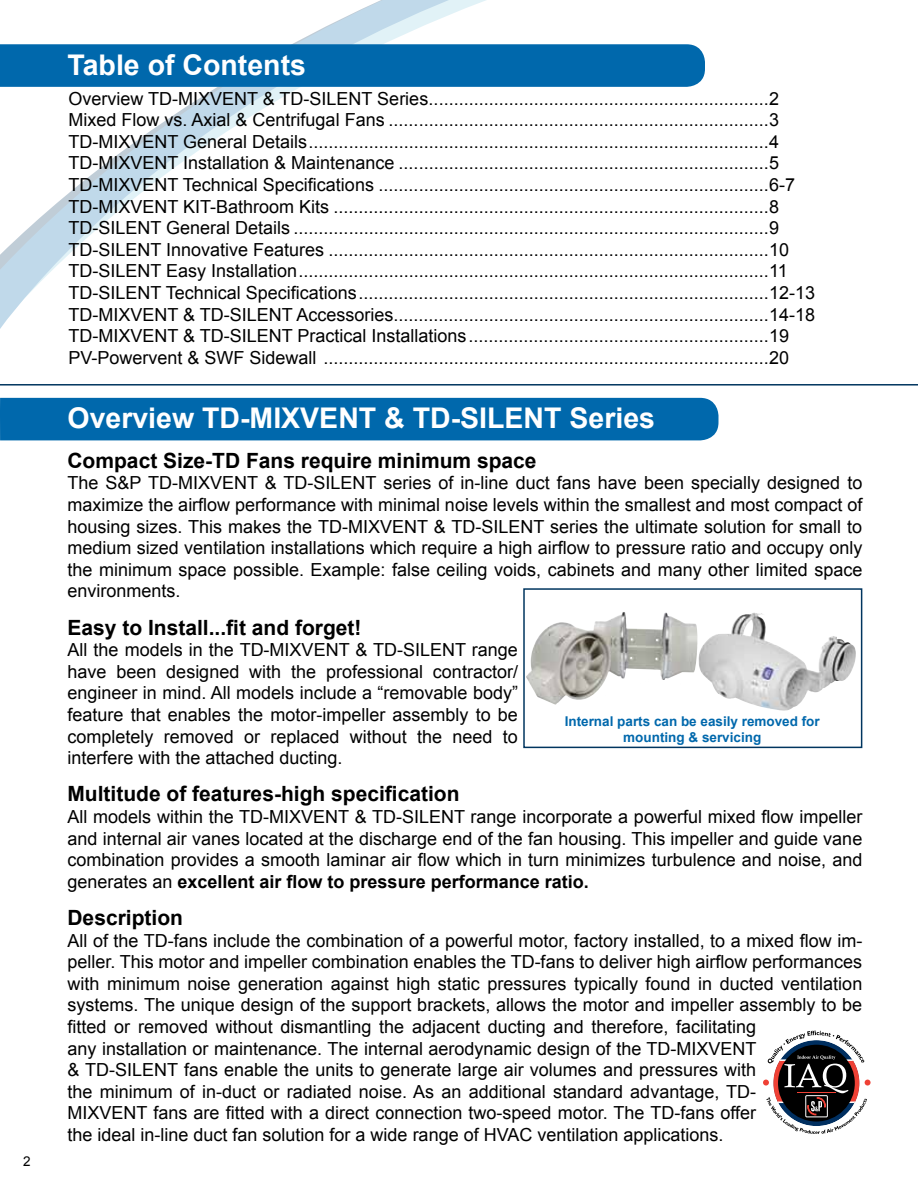
<style>
.page{position:relative;width:918px;height:1188px;background:#fff}
.page>*{position:absolute;margin:0;border:0;box-sizing:border-box;transform-origin:0 0}
.t1{font:700 28.5px "Arial";color:#fff}
.t2{font:700 21px "Arial";color:#000}
.t3{font:18px/21.6px "Arial";color:#000;text-align:justify}
.t4{font:700 13.5px/16.2px "Arial";color:#0068ac;text-align:center}
.t5{font:13.5px "Arial";color:#000}
.s1{font-weight:700}
</style>
<div class="page">
<svg style="left:0;top:0;width:486px;height:329px"></svg>
<svg style="left:763px;top:1031px;width:108px;height:103px"></svg>
<div style="left:806px;top:1096px;width:21px;height:21px;border:1px solid #fff"></div>
<hr style="left:0;top:384px;width:918px;height:2px;background:#00355f">
<div style="left:0;top:44px;width:705px;height:43px;background:#0068ac"></div>
<div style="left:0;top:398px;width:718px;height:42px;background:#0068ac"></div>
<img style="left:733px;top:613px;width:21px;height:11px">
<img style="left:526px;top:612px;width:172px;height:93px">
<div style="left:523px;top:588px;width:339px;height:160px;border:2px solid #00355f"></div>
<p class="t5" style="left:23px;top:1152px;width:9px">2</p>
<h1 class="t1" style="left:68px;top:46px;width:240px">Table of Contents</h1>
<p class="t3" style="left:69px;top:88px;width:748px;text-align:left">Overview TD-MIXVENT &amp; TD-SILENT Series....................................................................2<br>Mixed Flow vs. Axial &amp; Centrifugal Fans ............................................................................3<br>TD-MIXVENT General Details............................................................................................4<br>TD-MIXVENT Installation &amp; Maintenance ..........................................................................5<br>TD-MIXVENT Technical Specifications ..............................................................................6-7<br>TD-MIXVENT KIT-Bathroom Kits .......................................................................................8<br>TD-SILENT General Details ...............................................................................................9<br>TD-SILENT Innovative Features ........................................................................................10<br>TD-SILENT Easy Installation..............................................................................................11<br>TD-SILENT Technical Specifications..................................................................................12-13<br>TD-MIXVENT &amp; TD-SILENT Accessories...........................................................................14-18<br>TD-MIXVENT &amp; TD-SILENT Practical Installations............................................................19<br>PV-Powervent &amp; SWF Sidewall .........................................................................................20</p>
<h1 class="t1" style="left:68px;top:399px;width:589px">Overview TD-MIXVENT &amp; TD-SILENT Series</h1>
<p class="t2" style="left:68px;top:446px;width:471px">Compact Size-TD Fans require minimum space</p>
<p class="t3" style="left:68px;top:472px;width:796px">The S&amp;P TD-MIXVENT &amp; TD-SILENT series of in-line duct fans have been specially designed to maximize the airflow performance with minimal noise levels within the smallest and most compact of housing sizes. This makes the TD-MIXVENT &amp; TD-SILENT series the ultimate solution for small to medium sized ventilation installations which require a high airflow to pressure ratio and occupy only the minimum space possible. Example: false ceiling voids, cabinets and many other limited space environments.</p>
<p class="t2" style="left:68px;top:613px;width:296px">Easy to Install...fit and forget!</p>
<p class="t3" style="left:68px;top:639px;width:452px">All the models in the TD-MIXVENT &amp; TD-SILENT range have been designed with the professional contractor/ engineer in mind. All models include a “removable body” feature that enables the motor-impeller assembly to be completely removed or replaced without the need to interfere with the attached ducting.</p>
<p class="t2" style="left:68px;top:780px;width:394px">Multitude of features-high specification</p>
<p class="t3" style="left:68px;top:806px;width:796px">All models within the TD-MIXVENT &amp; TD-SILENT range incorporate a powerful mixed flow impeller and internal air vanes located at the discharge end of the fan housing. This impeller and guide vane combination provides a smooth laminar air flow which in turn minimizes turbulence and noise, and generates an <span class="s1">excellent air flow to pressure performance ratio.</span></p>
<p class="t2" style="left:68px;top:904px;width:117px">Description</p>
<p class="t3" style="left:68px;top:930px;width:796px;text-align:left">All of the TD-fans include the combination of a powerful motor, factory installed, to a mixed flow im&shy;peller. This motor and impeller combination enables the TD-fans to deliver high airflow performances with minimum noise generation against high static pressures typically found in ducted ventilation systems. The unique design of the support brackets, allows the motor and impeller assembly to be fitted or removed without dismantling the adjacent ducting and therefore, facilitating<br>any installation or maintenance. The internal aerodynamic design of the TD-MIXVENT<br>&amp; TD-SILENT fans enable the units to generate large air volumes and pressures with<br>the minimum of in-duct or radiated noise. As an additional standard advantage, TD-<br>MIXVENT fans are fitted with a direct connection two-speed motor. The TD-fans offer<br>the ideal in-line duct fan solution for a wide range of HVAC ventilation applications.</p>
<p class="t4" style="left:565px;top:713px;width:257px">Internal parts can be easily removed for mounting &amp; servicing</p>
</div>
